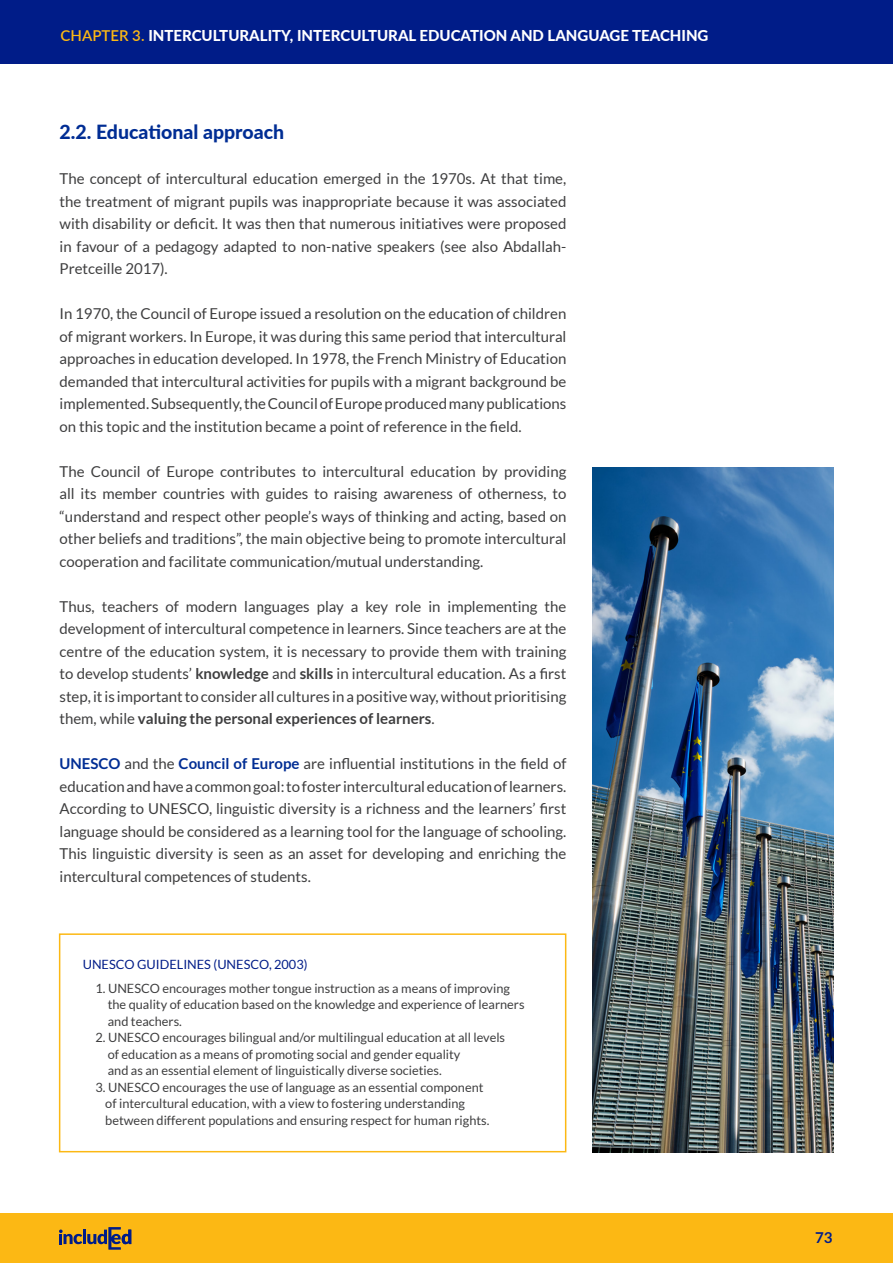
<style>
.page{position:relative;width:893px;height:1263px;background:#fff}
.page>*{position:absolute;margin:0;border:0;box-sizing:border-box;transform-origin:0 0}
.t1{font:800 19.5px "Lato";color:#002d94}
.t2{font:15px/22.5px "Lato";color:#3e3e3f;text-align:justify}
.t3{font:800 15px "Lato";color:#fff}
.t4{font:700 15px "Lato";color:#001c88}
.t5{font:12.75px "Lato";color:#3e3e3f}
.t6{font:12.75px "Lato";color:#001c88}
.s1{font-weight:600;color:#fcb814}
.s2{font-weight:700}
.s3{font-weight:700;color:#002d94}
</style>
<div class="page">
<div style="left:0;top:1213px;width:893px;height:50px;background:#fcb814"></div>
<svg style="left:59px;top:1227px;width:72px;height:23px"></svg>
<div style="left:0;top:0;width:893px;height:64px;background:#001c88"></div>
<img style="left:592px;top:468px;width:241px;height:684px">
<div style="left:59px;top:933px;width:507px;height:219px;border:2px solid #fcb814"></div>
<p class="t3" style="left:61px;top:24px;width:649px"><span class="s1">CHAPTER 3.</span> INTERCULTURALITY, INTERCULTURAL EDUCATION AND LANGUAGE TEACHING</p>
<p class="t1" style="left:60px;top:117px;width:226px">2.2. Educational approach</p>
<p class="t2" style="left:60px;top:167px;width:508px">The concept of intercultural education emerged in the 1970s. At that time, the treatment of migrant pupils was inappropriate because it was associated with disability or deficit. It was then that numerous initiatives were proposed in favour of a pedagogy adapted to non-native speakers (see also Abdallah-Pretceille 2017).</p>
<p class="t2" style="left:60px;top:302px;width:508px">In 1970, the Council of Europe issued a resolution on the education of children of migrant workers. In Europe, it was during this same period that intercultural approaches in education developed. In 1978, the French Ministry of Education demanded that intercultural activities for pupils with a migrant background be implemented. Subsequently, the Council of Europe produced many publications on this topic and the institution became a point of reference in the field.</p>
<p class="t2" style="left:60px;top:460px;width:508px">The Council of Europe contributes to intercultural education by providing all its member countries with guides to raising awareness of otherness, to “understand and respect other people’s ways of thinking and acting, based on other beliefs and traditions”, the main objective being to promote intercultural cooperation and facilitate communication/mutual understanding.</p>
<p class="t2" style="left:60px;top:595px;width:508px">Thus, teachers of modern languages play a key role in implementing the development of intercultural competence in learners. Since teachers are at the centre of the education system, it is necessary to provide them with training to develop students’ <span class="s2">knowledge</span> and <span class="s2">skills</span> in intercultural education. As a first step, it is important to consider all cultures in a positive way, without prioritising them, while <span class="s2">valuing the personal experiences of learners</span>.</p>
<p class="t2" style="left:60px;top:752px;width:508px"><span class="s3">UNESCO</span> and the <span class="s3">Council of Europe</span> are influential institutions in the field of education and have a common goal: to foster intercultural education of learners.<br>According to UNESCO, linguistic diversity is a richness and the learners’ first language should be considered as a learning tool for the language of schooling.<br>This linguistic diversity is seen as an asset for developing and enriching the intercultural competences of students.</p>
<p class="t6" style="left:83px;top:957px;width:226px">UNESCO GUIDELINES (UNESCO, 2003)</p>
<p class="t5" style="left:95px;top:981px;width:416px">1. UNESCO encourages mother tongue instruction as a means of improving</p>
<p class="t5" style="left:108px;top:998px;width:418px">the quality of education based on the knowledge and experience of learners</p>
<p class="t5" style="left:108px;top:1014px;width:76px">and teachers.</p>
<p class="t5" style="left:95px;top:1031px;width:411px">2. UNESCO encourages bilingual and/or multilingual education at all levels</p>
<p class="t5" style="left:108px;top:1047px;width:354px">of education as a means of promoting social and gender equality</p>
<p class="t5" style="left:108px;top:1064px;width:335px">and as an essential element of linguistically diverse societies.</p>
<p class="t5" style="left:95px;top:1080px;width:390px">3. UNESCO encourages the use of language as an essential component</p>
<p class="t5" style="left:105px;top:1097px;width:361px">of intercultural education, with a view to fostering understanding</p>
<p class="t5" style="left:105px;top:1113px;width:386px">between different populations and ensuring respect for human rights.</p>
<p class="t4" style="left:815px;top:1229px;width:19px">73</p>
</div>
